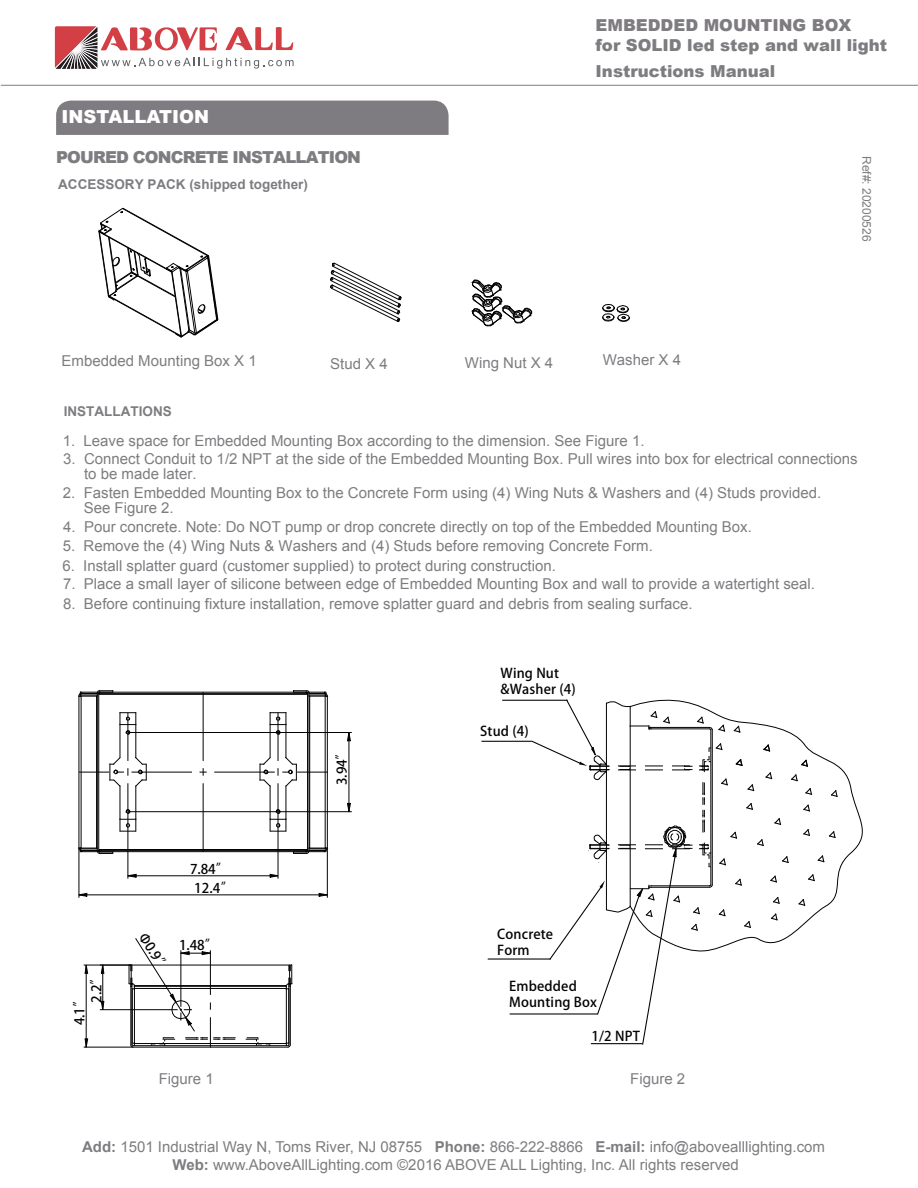
<style>
.page{position:relative;width:918px;height:1188px;background:#fff}
.page>*{position:absolute;margin:0;border:0;box-sizing:border-box;transform-origin:0 0}
.t1{font:900 18px "Arial";color:#fff}
.t2{font:900 16.5px/19.8px "Arial";color:#7e7c80}
.t3{font:900 16.5px "Arial";letter-spacing:-.05em;color:#7e7c80}
.t4{font:15px/15px "Arial";color:#7e7c80}
.t5{font:700 13.5px "Arial";color:#7e7c80}
.t6{font:13.35px/16px "Solid Edge ANSI G Bpc EUC H";letter-spacing:.01em;color:#030303}
.t7{font:12px "Arial";color:#7e7c80}
.s1{font-weight:700}
</style>
<div class="page">
<div style="left:56px;top:101px;width:393px;height:34px;background:#7e7c80"></div>
<hr style="left:1px;top:85px;width:917px;height:1px;background:#7e7c80">
<svg style="left:55px;top:26px;width:239px;height:43px"></svg>
<svg style="left:98px;top:207px;width:121px;height:131px"></svg>
<svg style="left:330px;top:262px;width:72px;height:60px"></svg>
<svg style="left:471px;top:279px;width:62px;height:48px"></svg>
<svg style="left:602px;top:304px;width:28px;height:18px"></svg>
<hr style="left:96px;top:696px;width:1px;height:152px;background:#030303">
<hr style="left:79px;top:696px;width:1px;height:152px;background:#030303">
<hr style="left:81px;top:696px;width:1px;height:152px;background:#030303">
<hr style="left:97px;top:693px;width:1px;height:158px;background:#030303">
<hr style="left:98px;top:693px;width:1px;height:158px;background:#030303">
<hr style="left:98px;top:694px;width:210px;height:1px;background:#030303">
<hr style="left:99px;top:849px;width:209px;height:1px;background:#030303">
<hr style="left:100px;top:693px;width:206px;height:1px;background:#030303">
<hr style="left:100px;top:692px;width:206px;height:1px;background:#030303">
<hr style="left:99px;top:851px;width:207px;height:1px;background:#030303">
<hr style="left:99px;top:850px;width:207px;height:1px;background:#030303">
<svg style="left:78px;top:847px;width:35px;height:7px"></svg>
<svg style="left:78px;top:690px;width:35px;height:7px"></svg>
<hr style="left:327px;top:696px;width:1px;height:152px;background:#030303">
<hr style="left:325px;top:696px;width:1px;height:152px;background:#030303">
<hr style="left:307px;top:693px;width:1px;height:158px;background:#030303">
<hr style="left:309px;top:696px;width:1px;height:152px;background:#030303">
<svg style="left:293px;top:847px;width:35px;height:7px"></svg>
<svg style="left:293px;top:690px;width:35px;height:7px"></svg>
<hr style="left:286px;top:786px;width:1px;height:33px;background:#030303">
<hr style="left:286px;top:724px;width:1px;height:34px;background:#030303">
<hr style="left:270px;top:724px;width:1px;height:34px;background:#030303">
<hr style="left:270px;top:786px;width:1px;height:33px;background:#030303">
<svg style="left:260px;top:757px;width:11px;height:30px"></svg>
<svg style="left:270px;top:712px;width:17px;height:23px"></svg>
<svg style="left:270px;top:809px;width:17px;height:23px"></svg>
<hr style="left:135px;top:786px;width:1px;height:33px;background:#030303">
<hr style="left:135px;top:724px;width:1px;height:34px;background:#030303">
<hr style="left:120px;top:786px;width:1px;height:33px;background:#030303">
<hr style="left:120px;top:724px;width:1px;height:34px;background:#030303">
<svg style="left:120px;top:712px;width:16px;height:23px"></svg>
<svg style="left:120px;top:809px;width:16px;height:23px"></svg>
<hr style="left:203px;top:692px;width:1px;height:69px;background:#030303">
<hr style="left:203px;top:783px;width:1px;height:69px;background:#030303">
<hr style="left:79px;top:772px;width:30px;height:1px;background:#030303">
<hr style="left:131px;top:772px;width:61px;height:1px;background:#030303">
<svg style="left:200px;top:768px;width:7px;height:8px"></svg>
<hr style="left:214px;top:772px;width:61px;height:1px;background:#030303">
<hr style="left:297px;top:772px;width:31px;height:1px;background:#030303">
<hr style="left:128px;top:713px;width:1px;height:48px;background:#030303">
<svg style="left:110px;top:756px;width:37px;height:31px"></svg>
<hr style="left:128px;top:783px;width:1px;height:49px;background:#030303">
<hr style="left:278px;top:713px;width:1px;height:48px;background:#030303">
<svg style="left:278px;top:756px;width:19px;height:31px"></svg>
<hr style="left:278px;top:783px;width:1px;height:49px;background:#030303">
<hr style="left:290px;top:986px;width:1px;height:59px;background:#030303">
<hr style="left:133px;top:1045px;width:155px;height:1px;background:#030303">
<hr style="left:133px;top:1047px;width:155px;height:1px;background:#030303">
<hr style="left:134px;top:1043px;width:152px;height:1px;background:#030303">
<hr style="left:286px;top:989px;width:1px;height:55px;background:#030303">
<hr style="left:134px;top:986px;width:152px;height:1px;background:#030303">
<hr style="left:134px;top:988px;width:153px;height:1px;background:#030303">
<svg style="left:286px;top:1043px;width:5px;height:5px"></svg>
<hr style="left:289px;top:988px;width:1px;height:55px;background:#030303">
<hr style="left:131px;top:965px;width:159px;height:1px;background:#030303">
<svg style="left:285px;top:965px;width:7px;height:25px"></svg>
<hr style="left:134px;top:985px;width:152px;height:1px;background:#030303">
<svg style="left:246px;top:1038px;width:25px;height:8px"></svg>
<svg style="left:347px;top:733px;width:4px;height:8px"></svg>
<svg style="left:347px;top:803px;width:4px;height:10px"></svg>
<hr style="left:128px;top:732px;width:224px;height:1px;background:#030303">
<hr style="left:128px;top:811px;width:224px;height:1px;background:#030303">
<hr style="left:349px;top:733px;width:1px;height:79px;background:#030303">
<svg style="left:270px;top:874px;width:8px;height:4px"></svg>
<svg style="left:127px;top:874px;width:10px;height:4px"></svg>
<hr style="left:278px;top:831px;width:1px;height:48px;background:#030303">
<hr style="left:128px;top:831px;width:1px;height:48px;background:#030303">
<hr style="left:128px;top:876px;width:150px;height:1px;background:#030303">
<svg style="left:319px;top:893px;width:8px;height:4px"></svg>
<svg style="left:78px;top:893px;width:9px;height:4px"></svg>
<hr style="left:327px;top:848px;width:1px;height:50px;background:#030303">
<hr style="left:79px;top:848px;width:1px;height:50px;background:#030303">
<hr style="left:79px;top:895px;width:248px;height:1px;background:#030303">
<svg style="left:101px;top:1001px;width:3px;height:10px"></svg>
<svg style="left:101px;top:964px;width:3px;height:10px"></svg>
<hr style="left:100px;top:1009px;width:69px;height:1px;background:#030303">
<hr style="left:103px;top:965px;width:1px;height:45px;background:#030303">
<svg style="left:84px;top:964px;width:4px;height:10px"></svg>
<svg style="left:84px;top:1038px;width:4px;height:9px"></svg>
<hr style="left:84px;top:965px;width:47px;height:1px;background:#030303">
<hr style="left:84px;top:1047px;width:49px;height:1px;background:#030303">
<hr style="left:86px;top:965px;width:1px;height:82px;background:#030303">
<hr style="left:488px;top:958px;width:62px;height:2px;background:#030303">
<hr style="left:510px;top:1013px;width:87px;height:2px;background:#030303">
<hr style="left:482px;top:741px;width:49px;height:1px;background:#030303">
<hr style="left:503px;top:700px;width:64px;height:1px;background:#030303">
<svg style="left:531px;top:699px;width:307px;height:346px"></svg>
<hr style="left:591px;top:1043px;width:51px;height:1px;background:#030303">
<svg style="left:129px;top:938px;width:107px;height:110px"></svg>
<p class="t1" style="left:62px;top:103px;width:149px">INSTALLATION</p>
<p class="t3" style="left:56px;top:145px;width:306px">POURED CONCRETE INSTALLATION</p>
<p class="t5" style="left:58px;top:175px;width:251px">ACCESSORY PACK (shipped together)</p>
<p class="t2" style="left:596px;top:15px;width:293px">EMBEDDED MOUNTING BOX<br>for SOLID led step and wall light</p>
<p class="t2" style="left:596px;top:61px;width:181px">Instructions Manual</p>
<p class="t7" style="left:874px;top:156px;width:87px;rotate:90deg">Ref#: 20200526</p>
<p class="t4" style="left:62px;top:353px;width:197px">Embedded Mounting Box X 1</p>
<p class="t4" style="left:330px;top:356px;width:59px">Stud X 4</p>
<p class="t4" style="left:465px;top:355px;width:90px">Wing Nut X 4</p>
<p class="t4" style="left:603px;top:352px;width:80px">Washer X 4</p>
<p class="t5" style="left:64px;top:402px;width:109px">INSTALLATIONS</p>
<p class="t4" style="left:63px;top:434px;width:583px">1. Leave space for Embedded Mounting Box according to the dimension. See Figure 1.</p>
<p class="t4" style="left:84px;top:452px;width:775px;text-indent:-21px">3. Connect Conduit to 1/2 NPT at the side of the Embedded Mounting Box. Pull wires into box for electrical connections to be made later.</p>
<p class="t4" style="left:84px;top:486px;width:739px;text-indent:-21px">2. Fasten Embedded Mounting Box to the Concrete Form using (4) Wing Nuts &amp; Washers and (4) Studs provided.<br>See Figure 2.</p>
<p class="t4" style="left:63px;top:520px;width:690px">4. Pour concrete. Note: Do NOT pump or drop concrete directly on top of the Embedded Mounting Box.</p>
<p class="t4" style="left:63px;top:538px;width:592px">5. Remove the (4) Wing Nuts &amp; Washers and (4) Studs before removing Concrete Form.</p>
<p class="t4" style="left:62px;top:558px;width:495px">6. Install splatter guard (customer supplied) to protect during construction.</p>
<p class="t4" style="left:63px;top:577px;width:754px">7. Place a small layer of silicone between edge of Embedded Mounting Box and wall to provide a watertight seal.</p>
<p class="t4" style="left:63px;top:597px;width:631px">8. Before continuing fixture installation, remove splatter guard and debris from sealing surface.</p>
<p class="t6" style="left:89px;top:1003px;width:33px;rotate:-90deg">2.2”</p>
<p class="t6" style="left:72px;top:1025px;width:33px;rotate:-90deg">4.1”</p>
<p class="t6" style="left:190px;top:860px;width:45px;line-height:19px">7.84”<br>12.4”</p>
<p class="t6" style="left:155px;top:939px;width:34px;rotate:58deg">0.9”</p>
<p class="t6" style="left:179px;top:937px;width:40px">1.48”</p>
<p class="t6" style="left:334px;top:785px;width:40px;rotate:-90deg">3.94”</p>
<p class="t6" style="left:501px;top:665px;width:77px">Wing Nut &amp;Washer (4)</p>
<p class="t6" style="left:480px;top:724px;width:50px">Stud (4)</p>
<p class="t6" style="left:497px;top:926px;width:58px">Concrete<br>Form</p>
<p class="t6" style="left:509px;top:979px;width:89px">Embedded<br>Mounting Box</p>
<p class="t6" style="left:591px;top:1029px;width:50px">1/2 NPT</p>
<p class="t4" style="left:159px;top:1071px;width:57px">Figure 1</p>
<p class="t4" style="left:630px;top:1071px;width:57px">Figure 2</p>
<p class="t4" style="left:82px;top:1138px;width:745px;line-height:18px;text-align:center"><span class="s1">Add:</span> 1501 Industrial Way N, Toms River, NJ 08755 <span class="s1">Phone:</span> 866-222-8866 <span class="s1">E-mail:</span> info@abovealllighting.com<br><span class="s1">Web:</span> www.AboveAllLighting.com ©2016 ABOVE ALL Lighting, Inc. All rights reserved</p>
</div>
